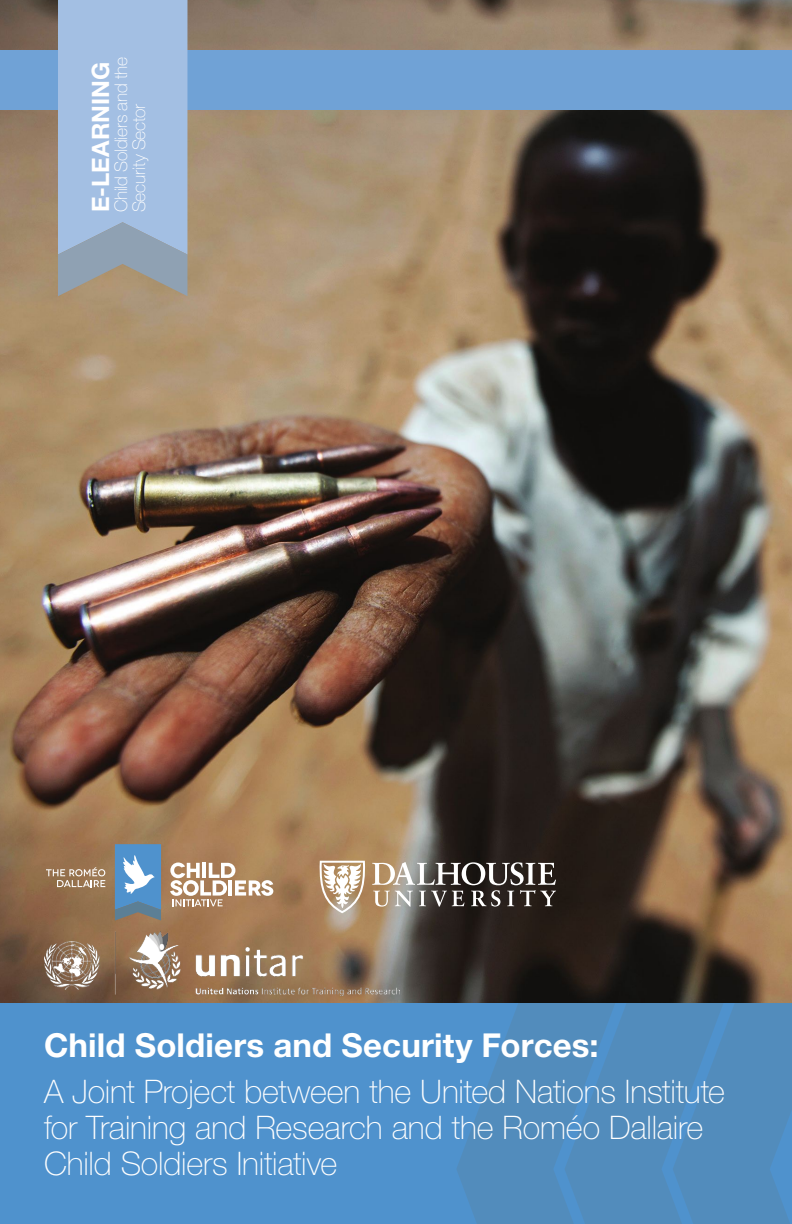
<style>
.page{position:relative;width:792px;height:1224px;background:#fff}
.page>*{position:absolute;margin:0;border:0;box-sizing:border-box;transform-origin:0 0}
.t1{font:700 33px "Helvetica Neue LT Std";letter-spacing:.005em;color:#fff}
.t2{font:100 32.4px/36px "Helvetica Neue LT Std";letter-spacing:-.005em;color:#fff}
.t3{font:700 24px "Helvetica Neue LT Std";color:#fff}
.t4{font:100 17.6px/18px "Helvetica Neue LT Std";letter-spacing:-.01em;color:#fff}
</style>
<div class="page">
<img style="left:0;top:0;width:792px;height:1004px">
<div style="left:0;top:50px;width:792px;height:60px;background:#70a2d6"></div>
<div style="left:0;top:1004px;width:792px;height:220px;background:#4f92cd"></div>
<svg style="left:457px;top:1004px;width:335px;height:220px"></svg>
<svg style="left:58px;top:0;width:129px;height:296px;background:#a0b8d6"></svg>
<svg style="left:115px;top:844px;width:46px;height:77px;background:#6f9dc4"></svg>
<svg style="left:170px;top:863px;width:103px;height:43px"></svg>
<svg style="left:46px;top:867px;width:59px;height:20px"></svg>
<svg style="left:372px;top:862px;width:184px;height:45px"></svg>
<svg style="left:319px;top:861px;width:47px;height:52px"></svg>
<img style="left:45px;top:931px;width:355px;height:65px">
<p class="t3" style="left:86px;top:212px;width:152px;rotate:-90deg">E-LEARNING</p>
<p class="t4" style="left:112px;top:212px;width:157px;rotate:-90deg">Child Soldiers and the<br>Security Sector</p>
<p class="t1" style="left:44px;top:1025px;width:556px">Child Soldiers and Security Forces:</p>
<p class="t2" style="left:44px;top:1074px;width:683px">A Joint Project between the United Nations Institute for Training and Research and the Roméo Dallaire<br>Child Soldiers Initiative</p>
</div>
